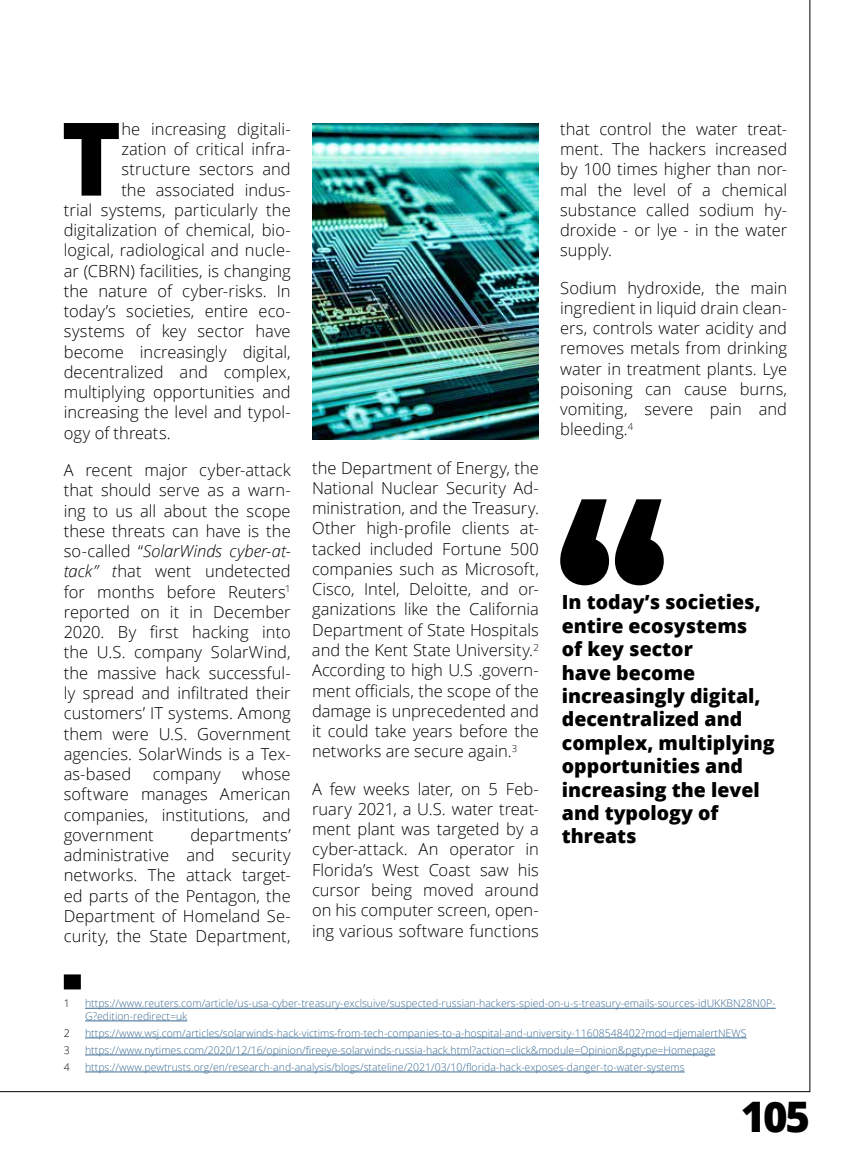
<style>
.page{position:relative;width:851px;height:1149px;background:#fff}
.page>*{position:absolute;margin:0;border:0;box-sizing:border-box;transform-origin:0 0}
.t1{font:800 101.55px "Open Sans";color:#000}
.t2{font:800 42px "Open Sans";color:#000}
.t3{font:800 19.5px/23.4px "Open Sans";color:#000}
.t4{font:300 16.5px/20.2px "Open Sans";letter-spacing:.005em;color:#000;text-align:justify}
.t5{font:300 10.5px/12.6px "Open Sans";color:#396992}
.t6{font:300 10.5px "Open Sans";color:#000}
.s1{font-style:italic}
</style>
<div class="page">
<div style="left:64px;top:974px;width:17px;height:15px;background:#000"></div>
<hr style="left:85px;top:1007px;width:690px;height:1px;background:#396992">
<hr style="left:85px;top:1020px;width:102px;height:1px;background:#396992">
<hr style="left:85px;top:1037px;width:661px;height:1px;background:#396992">
<hr style="left:85px;top:1054px;width:630px;height:1px;background:#396992">
<hr style="left:85px;top:1071px;width:599px;height:1px;background:#396992">
<img style="left:312px;top:123px;width:227px;height:316px">
<svg style="left:560px;top:499px;width:103px;height:86px"></svg>
<h1 class="t1" style="left:61px;top:81px;width:62px">T</h1>
<p class="t4" style="left:121px;top:118px;width:171px">he increasing digitali-</p>
<p class="t4" style="left:121px;top:138px;width:171px">zation of critical infra-</p>
<p class="t4" style="left:121px;top:159px;width:171px">structure sectors and</p>
<p class="t4" style="left:121px;top:179px;width:171px">the associated indus-</p>
<p class="t4" style="left:64px;top:199px;width:228px">trial systems, particularly the</p>
<p class="t4" style="left:64px;top:219px;width:228px">digitalization of chemical, bio-</p>
<p class="t4" style="left:64px;top:240px;width:228px">logical, radiological and nucle-</p>
<p class="t4" style="left:64px;top:260px;width:36px">ar (CBRN</p>
<p class="t4" style="left:64px;top:260px;width:228px;text-indent:67px">) facilities, is changing the nature of cyber-risks. I n today’s societies, entire eco&shy;systems of key sector have become increasingly digital, decentralized and complex, multiplying opportunities and increasing the level and typol&shy;ogy of threats.</p>
<p class="t4" style="left:64px;top:459px;width:228px">A recent major cyber-attack that should serve as a warn&shy;ing to us all about the scope these threats can have is the so-called “<span class="s1">SolarWinds cyber-at&shy;tack” t</span>hat went undetected for months before Reuters<sup>1 </sup>reported on it in December 2020. By first hacking into the U.S. company SolarWind, the massive hack successful&shy;ly spread and infiltrated their customers’ IT systems. Among them were U.S. Government agencies. SolarWinds is a Tex&shy;as-based</p>
<p class="t4" style="left:64px;top:763px;width:228px;text-indent:178px">whose software manages American companies, institutions, and government</p>
<p class="t4" style="left:153px;top:763px;width:69px">company</p>
<p class="t4" style="left:64px;top:824px;width:228px;text-indent:127px">departments’ administrative and security networks. The attack target&shy;ed parts of the Pentagon, the Department of Homeland Se&shy;curity, the State Department,</p>
<p class="t4" style="left:312px;top:457px;width:228px">the Department of Energy, the National N uclear Security Ad&shy;ministration, and the Treasury.<br>Other high-profile clients at&shy;tacked included Fortune 500 companies such as M icrosoft, Cisco, I ntel, Deloitte, and or&shy;ganizations like the California Department of State H ospitals and the Kent State U niversity.<sup>2<br></sup>According to high U .S .govern&shy;ment officials, the scope of the damage is unprecedented and it could take years before the networks are secure again.<sup>3</sup></p>
<p class="t4" style="left:312px;top:777px;width:228px">A few weeks later, on 5 Feb&shy;ruary 2021, a U .S. water treat&shy;ment plant was targeted by a cyber-attack. An operator in Florida’s West Coast saw his cursor being moved around on his computer screen, open&shy;ing various software functions</p>
<p class="t4" style="left:560px;top:118px;width:228px">that control the water treat&shy;ment. The hackers increased by 100 times higher than nor&shy;mal the level of a chemical substance called sodium hy&shy;droxide - or lye - in the water supply.</p>
<p class="t4" style="left:560px;top:277px;width:228px">Sodium hydroxide, the main ingredient in liquid drain clean&shy;ers, controls water acidity and removes metals from drinking water in treatment plants. Lye poisoning can cause burns, vomiting, severe pain and bleeding.<sup>4</sup></p>
<p class="t3" style="left:561px;top:589px;width:214px">In today’s societies, entire ecosystems<br>of key sector<br>have become increasingly digital, decentralized and complex, multiplying opportunities and increasing the level and typology of threats</p>
<p class="t6" style="left:64px;top:996px;width:7px">1</p>
<p class="t5" style="left:85px;top:996px;width:692px">https://www.reuters.com/article/us-usa-cyber-treasury-exclsuive/suspected-russian-hackers-spied-on-u-s-treasury-emails-sources-idU KKBN 28N 0P-<br>G?edition-redirect=uk</p>
<p class="t6" style="left:64px;top:1025px;width:7px">2</p>
<p class="t5" style="left:85px;top:1026px;width:661px">https://www.wsj.com/articles/solarwinds-hack-victims-from-tech-companies-to-a-hospital-and-university-11608548402?mod=djemalertNEWS</p>
<p class="t6" style="left:64px;top:1042px;width:7px">3</p>
<p class="t5" style="left:85px;top:1043px;width:631px">https://www.nytimes.com/2020/12/16/opinion/fireeye-solarwinds-russia-hack.html?action=click&amp;module=Opinion&amp;pgtype=Homepage</p>
<p class="t6" style="left:64px;top:1059px;width:7px">4</p>
<p class="t5" style="left:85px;top:1060px;width:601px">https://www.pewtrusts.org/en/research-and-analysis/blogs/stateline/2021/03/10/florida-hack-exposes-danger-to-water-systems</p>
<h2 class="t2" style="left:740px;top:1084px;width:71px">105</h2>
</div>
